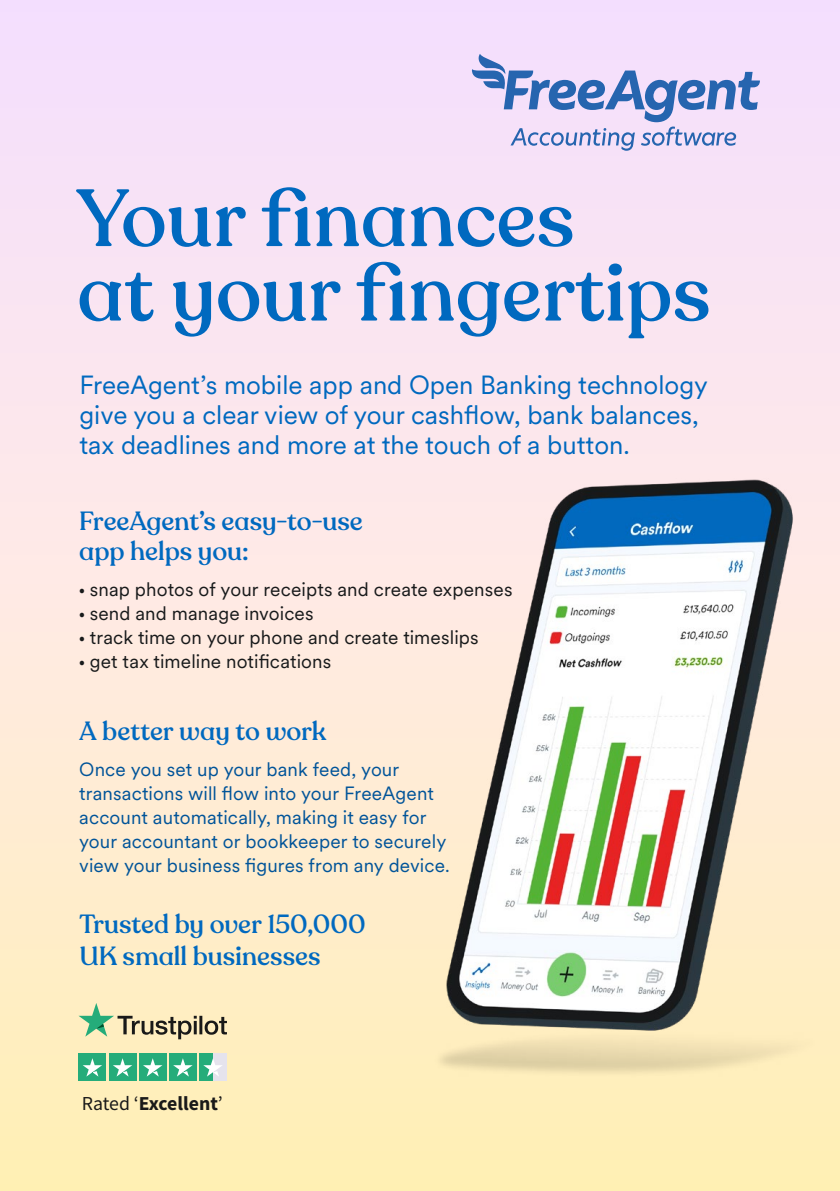
<style>
.page{position:relative;width:840px;height:1191px;background:#fff}
.page>*{position:absolute;margin:0;border:0;box-sizing:border-box;transform-origin:0 0}
.t1{font:500 80px/74.4px "Recoleta Alt";color:#0069bf}
.t2{font:26px/30px "Circular XX";color:#0069bf}
.t3{font:500 26px/30px "Recoleta Alt";letter-spacing:-.005em;color:#0069bf}
.t4{font:700 19.8px "Source Sans Pro";color:#191919}
.t5{font:19px/24px "Circular XX";letter-spacing:.005em;color:#005499}
.t6{font:19px "Circular XX";letter-spacing:.005em;color:#181a1b}
.s1{font-family:"Source Sans Pro"}
.s2{font-weight:400}
</style>
<div class="page">
<div style="left:0;top:0;width:839px;height:1191px;background:linear-gradient(to bottom,#f7e0ff,#fff1b9)"></div>
<img style="left:417px;top:466px;width:420px;height:617px">
<svg style="left:471px;top:54px;width:288px;height:97px;background:#c2c2e7"></svg>
<div style="left:213px;top:1053px;width:14px;height:28px;background:#e5e3ed"></div>
<div style="left:199px;top:1053px;width:14px;height:28px;background:#25ac7a"></div>
<div style="left:78px;top:1053px;width:28px;height:28px;background:#25ac7a"></div>
<div style="left:109px;top:1053px;width:27px;height:28px;background:#25ac7a"></div>
<div style="left:139px;top:1053px;width:27px;height:28px;background:#25ac7a"></div>
<div style="left:169px;top:1053px;width:28px;height:28px;background:#25ac7a"></div>
<svg style="left:83px;top:1058px;width:19px;height:18px"></svg>
<svg style="left:113px;top:1058px;width:19px;height:18px"></svg>
<svg style="left:143px;top:1058px;width:19px;height:18px"></svg>
<svg style="left:173px;top:1058px;width:19px;height:18px"></svg>
<svg style="left:203px;top:1058px;width:19px;height:18px"></svg>
<svg style="left:78px;top:1003px;width:149px;height:36px;background:#ccc9a3"></svg>
<h1 class="t1" style="left:77px;top:183px;width:635px">Your finances<br>at your fingertips</h1>
<h2 class="t2" style="left:79px;top:369px;width:629px">FreeAgent’s mobile app and Open Banking technology give you a clear view of your cashflow, bank balances, tax deadlines and more at the touch of a button.</h2>
<h2 class="t3" style="left:79px;top:507px;width:285px">FreeAgent’s easy-to-use app helps you:</h2>
<p class="t6" style="left:79px;top:577px;width:434px"><span class="s1">•</span> snap photos of your receipts and create expenses</p>
<p class="t6" style="left:79px;top:601px;width:236px"><span class="s1">•</span> send and manage invoices</p>
<p class="t6" style="left:79px;top:625px;width:401px"><span class="s1">•</span> track time on your phone and create timeslips</p>
<p class="t6" style="left:79px;top:649px;width:253px"><span class="s1">•</span> get tax timeline notifications</p>
<h2 class="t3" style="left:79px;top:717px;width:248px">A better way to work</h2>
<p class="t5" style="left:79px;top:757px;width:372px">Once you set up your bank feed, your transactions will flow into your FreeAgent account automatically, making it easy for your accountant or bookkeeper to securely view your business figures from any device.</p>
<h2 class="t3" style="left:79px;top:909px;width:287px;line-height:32px">Trusted by over 150,000<br>UK small businesses</h2>
<p class="t4" style="left:82px;top:1090px;width:142px"><span class="s2">Rated ‘</span>Excellent<span class="s2">’</span></p>
</div>
